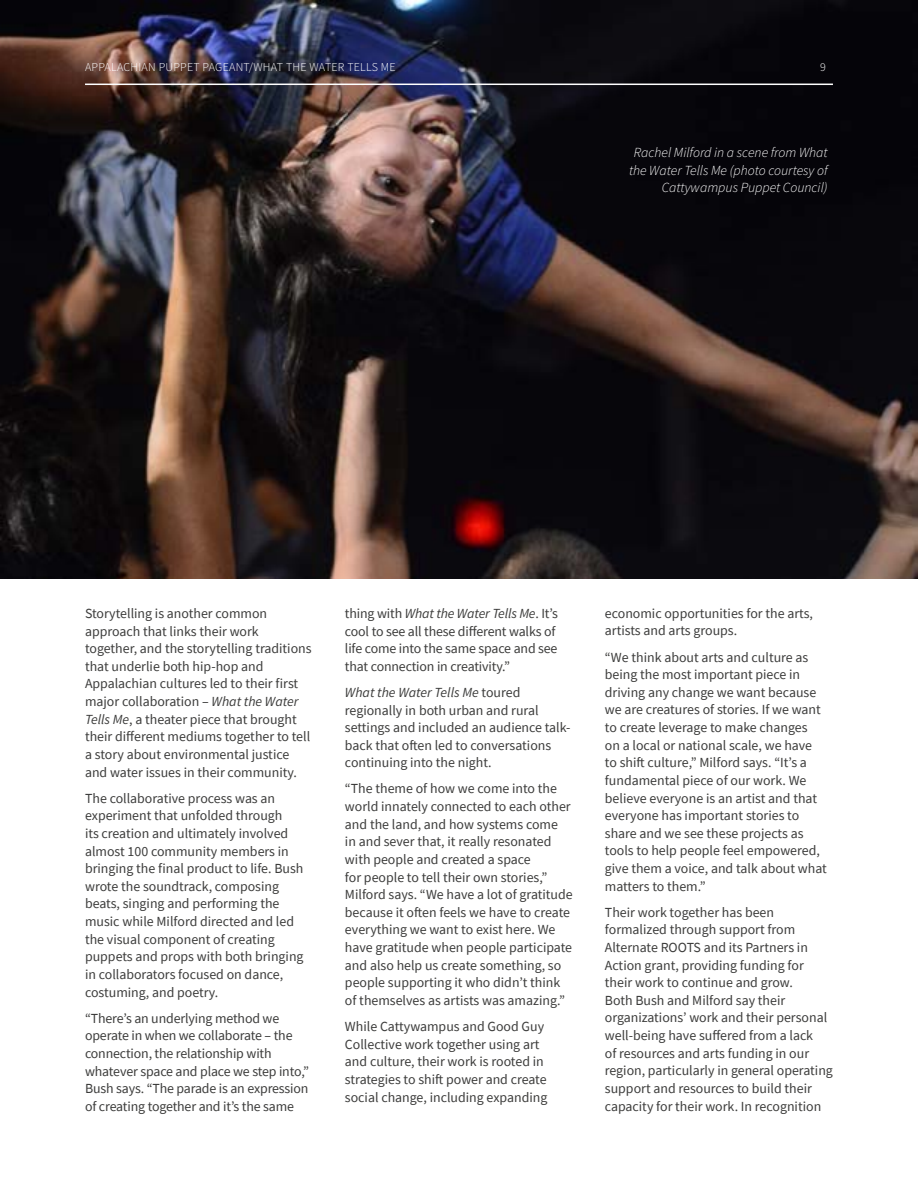
<style>
.page{position:relative;width:918px;height:1188px;background:#fff}
.page>*{position:absolute;margin:0;border:0;box-sizing:border-box;transform-origin:0 0}
.t1{font:13.8px/17.5px "Source Sans Pro";color:#3c3c3b}
.t2{font:italic 300 13.8px/17.5px "Source Sans Pro";color:#fff;text-align:right}
.t3{font:300 12px "Source Sans Pro";letter-spacing:.02em;color:#fff}
.s1{font-style:italic}
</style>
<div class="page">
<img style="left:0;top:0;width:918px;height:578px">
<hr style="left:85px;top:84px;width:748px;height:1px;background:#fff">
<p class="t3" style="left:85px;top:60px;width:312px">APPALACHIAN PUPPET PAGEANT/WHAT THE WATER TELLS ME</p>
<p class="t3" style="left:820px;top:60px;width:7px">9</p>
<p class="t2" style="left:629px;top:144px;width:200px">Rachel Milford in a scene from What the Water Tells Me (photo courtesy of<br>Cattywampus Puppet Council)</p>
<p class="t1" style="left:85px;top:605px;width:228px">Storytelling is another common approach that links their work together, and the storytelling traditions that underlie both hip-hop and Appalachian cultures led to their first major collaboration – <span class="s1">What the Water Tells Me</span>, a theater piece that brought their different mediums together to tell a story about environmental justice and water issues in their community.</p>
<p class="t1" style="left:85px;top:789px;width:220px">The collaborative process was an experiment that unfolded through<br>its creation and ultimately involved almost 100 community members in bringing the final product to life. Bush wrote the soundtrack, composing beats, singing and performing the music while Milford directed and led the visual component of creating puppets and props with both bringing in collaborators focused on dance, costuming, and poetry.</p>
<p class="t1" style="left:85px;top:1009px;width:226px">“There’s an underlying method we operate in when we collaborate – the connection, the relationship with whatever space and place we step into,” Bush says. “The parade is an expression of creating together and it’s the same</p>
<p class="t1" style="left:345px;top:604px;width:215px">thing with <span class="s1">What the Water Tells Me</span>. It’s cool to see all these different walks of life come into the same space and see that connection in creativity.”</p>
<p class="t1" style="left:345px;top:683px;width:227px"><span class="s1">What the Water Tells Me</span> toured regionally in both urban and rural settings and included an audience talk&shy;back that often led to conversations continuing into the night.</p>
<p class="t1" style="left:345px;top:780px;width:229px">“The theme of how we come into the world innately connected to each other and the land, and how systems come<br>in and sever that, it really resonated with people and created a space<br>for people to tell their own stories,” Milford says. “We have a lot of gratitude because it often feels we have to create everything we want to exist here. We have gratitude when people participate and also help us create something, so people supporting it who didn’t think of themselves as artists was amazing.”</p>
<p class="t1" style="left:345px;top:1018px;width:204px">While Cattywampus and Good Guy Collective work together using art and culture, their work is rooted in strategies to shift power and create social change, including expanding</p>
<p class="t1" style="left:605px;top:604px;width:210px">economic opportunities for the arts, artists and arts groups.</p>
<p class="t1" style="left:605px;top:648px;width:223px">“We think about arts and culture as being the most important piece in driving any change we want because we are creatures of stories. If we want to create leverage to make changes<br>on a local or national scale, we have to shift culture,” Milford says. “It’s a fundamental piece of our work. We believe everyone is an artist and that everyone has important stories to share and we see these projects as tools to help people feel empowered, give them a voice, and talk about what matters to them.”</p>
<p class="t1" style="left:605px;top:903px;width:230px">Their work together has been formalized through support from Alternate ROOTS and its Partners in Action grant, providing funding for their work to continue and grow.<br>Both Bush and Milford say their organizations’ work and their personal well-being have suffered from a lack<br>of resources and arts funding in our region, particularly in general operating support and resources to build their capacity for their work. In recognition</p>
</div>
